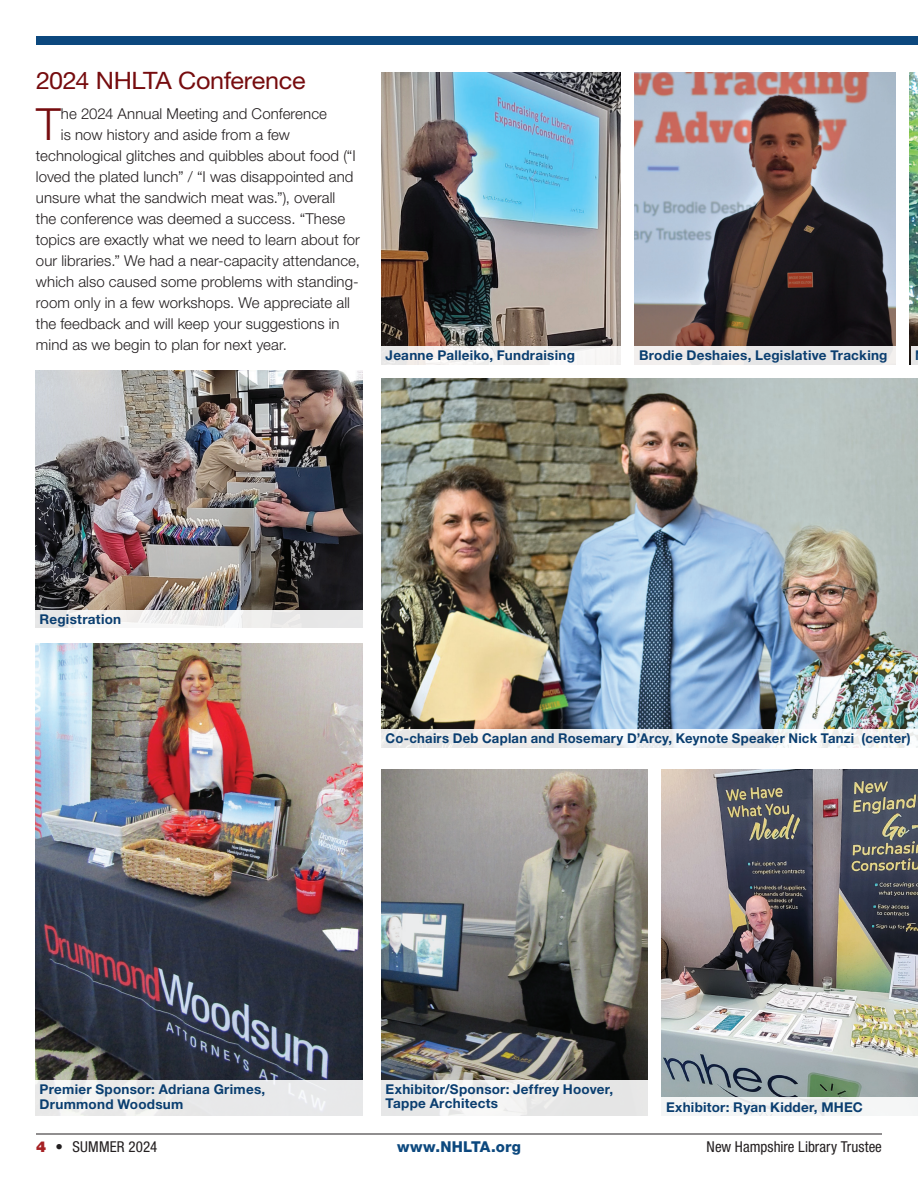
<style>
.page{position:relative;width:918px;height:1188px;background:#fff}
.page>*{position:absolute;margin:0;border:0;box-sizing:border-box;transform-origin:0 0}
.t1{font:300 44.4px "Helvetica Neue LT Std";color:#760c0e}
.t2{font:24px "Helvetica Neue LT Std";letter-spacing:-.015em;color:#760c0e;scale:1.05 1}
.t3{font:300 15px "Helvetica Neue LT Std";letter-spacing:.005em;color:#231f20}
.t4{font:condensed 15px "Helvetica Neue LT Std";letter-spacing:.005em;color:#231f20}
.t5{font:800 15px "Helvetica Neue LT Std";letter-spacing:.02em;color:#0c487e}
.t6{font:700 13.5px/14.2px "Helvetica Neue LT Std";letter-spacing:.02em;color:#0a3e70}
.s1{font-weight:900;font-stretch:normal;color:#a62023}
.s2{font-weight:800;font-stretch:normal}
</style>
<div class="page">
<hr style="left:36px;top:1134px;width:846px;height:1px;background:#231f20">
<div style="left:36px;top:36px;width:882px;height:9px;background:#0c487e"></div>
<img style="left:634px;top:72px;width:262px;height:274px">
<img style="left:381px;top:72px;width:240px;height:274px">
<img style="left:909px;top:72px;width:9px;height:292px">
<img style="left:35px;top:371px;width:328px;height:239px">
<img style="left:35px;top:643px;width:328px;height:437px">
<img style="left:662px;top:770px;width:256px;height:327px">
<img style="left:381px;top:770px;width:267px;height:310px">
<img style="left:381px;top:378px;width:537px;height:351px">
<div style="left:381px;top:346px;width:240px;height:18px;background:#f3f0ef"></div>
<div style="left:381px;top:1080px;width:267px;height:36px;background:linear-gradient(to right,#f0f0f0,#e7e7e7)"></div>
<div style="left:35px;top:1080px;width:329px;height:36px;background:linear-gradient(to right,#ededec,#e7e8ea)"></div>
<svg style="left:35px;top:610px;width:328px;height:18px;fill:#eeeceb"></svg>
<div style="left:381px;top:729px;width:537px;height:19px;background:linear-gradient(to right,#e9e9e9,#f5f7f7)"></div>
<div style="left:662px;top:1097px;width:256px;height:19px;background:linear-gradient(to right,#f1f3f4,#f1f3f2)"></div>
<div style="left:634px;top:346px;width:264px;height:18px;background:#e7e6e7"></div>
<div style="left:911px;top:346px;width:7px;height:18px;background:#e7e6e6"></div>
<h2 class="t2" style="left:36px;top:66px;width:258px">2024 NHLTA Conference</h2>
<h1 class="t1" style="left:36px;top:97px;width:26px">T</h1>
<p class="t3" style="left:61px;top:105px;width:268px">he 2024 Annual Meeting and Conference</p>
<p class="t3" style="left:61px;top:126px;width:231px">is now history and aside from a few</p>
<p class="t3" style="left:36px;top:147px;width:321px">technological glitches and quibbles about food (“I</p>
<p class="t3" style="left:36px;top:168px;width:319px">loved the plated lunch” / “I was disappointed and</p>
<p class="t3" style="left:36px;top:189px;width:301px">unsure what the sandwich meat was.”), overall</p>
<p class="t3" style="left:36px;top:210px;width:311px">the conference was deemed a success. “These</p>
<p class="t3" style="left:36px;top:231px;width:326px">topics are exactly what we need to learn about for</p>
<p class="t3" style="left:36px;top:252px;width:326px">our libraries.” We had a near-capacity attendance,</p>
<p class="t3" style="left:36px;top:273px;width:324px">which also caused some problems with standing-</p>
<p class="t3" style="left:36px;top:294px;width:315px">room only in a few workshops. We appreciate all</p>
<p class="t3" style="left:36px;top:315px;width:305px">the feedback and will keep your suggestions in</p>
<p class="t3" style="left:36px;top:336px;width:252px">mind as we begin to plan for next year.</p>
<p class="t6" style="left:386px;top:348px;width:191px">Jeanne Palleiko, Fundraising</p>
<p class="t6" style="left:639px;top:348px;width:250px">Brodie Deshaies, Legislative Tracking</p>
<p class="t6" style="left:40px;top:612px;width:83px">Registration</p>
<p class="t6" style="left:386px;top:731px;width:526px">Co-chairs Deb Caplan and Rosemary D’Arcy, Keynote Speaker Nick Tanzi (center)</p>
<p class="t6" style="left:40px;top:1082px;width:227px">Premier Sponsor: Adriana Grimes,<br>Drummond Woodsum</p>
<p class="t6" style="left:386px;top:1082px;width:229px">Exhibitor/Sponsor: Jeffrey Hoover,<br>Tappe Architects</p>
<p class="t6" style="left:666px;top:1099px;width:198px">Exhibitor: Ryan Kidder, MHEC</p>
<p class="t4" style="left:36px;top:1138px;width:123px"><span class="s1">4</span> <span class="s2">•</span> SUMMER 2024</p>
<p class="t5" style="left:397px;top:1138px;width:125px">www.NHLTA.org</p>
<p class="t4" style="left:707px;top:1138px;width:177px">New Hampshire Library Trustee</p>
</div>
